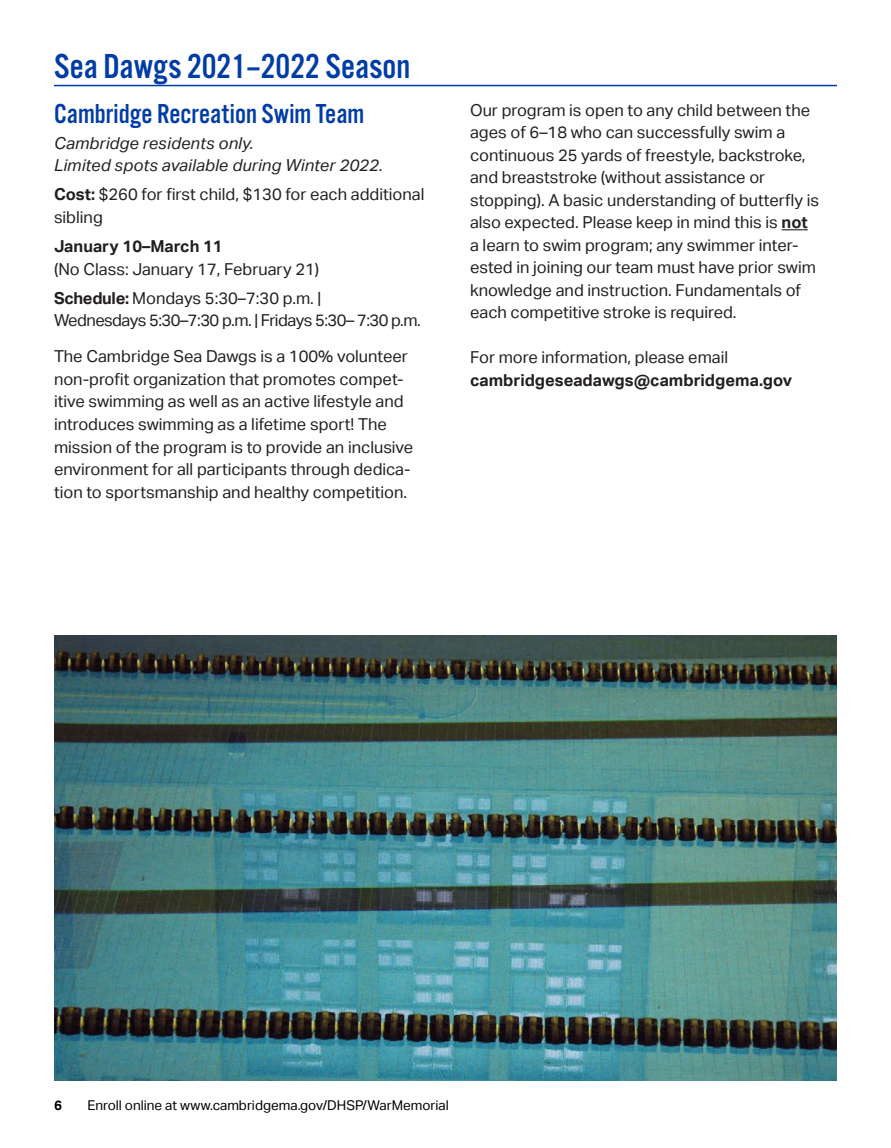
<style>
.page{position:relative;width:891px;height:1148px;background:#fff}
.page>*{position:absolute;margin:0;border:0;box-sizing:border-box;transform-origin:0 0}
.Contents_Subtitle{font:36px "Alternate Got No 3 D";color:#003ca6}
.Program_Title{font:28.5px "Alternate Got No 3 D";color:#003ca6}
.Body_-_1st{font:16.5px/22.5px "Aktiv Grotesk";color:#231f20}
.Spaced_Body{font:16.5px/22.5px "Aktiv Grotesk";color:#231f20}
.Body_-_1st-2{font:700 16.5px/22.5px "Aktiv Grotesk";color:#231f20}
.Body_-_1st-3{font:italic 16.5px "Aktiv Grotesk";letter-spacing:.01em;color:#231f20}
.Body_-_1st-4{font:16.5px "Aktiv Grotesk";letter-spacing:-.03em;color:#231f20}
.Spaced_Body-2{font:700 16.5px "Aktiv Grotesk";color:#231f20}
.t1{font:13.5px "Aktiv Grotesk";color:#000}
.t2{font:700 13.5px "Aktiv Grotesk";color:#000}
.s1{font-weight:700}
.s2{font-weight:400}
</style>
<div class="page">
<hr style="left:54px;top:85px;width:783px;height:1px;background:#003ca6">
<svg style="left:782px;top:229px;width:26px;height:1px"></svg>
<img style="left:54px;top:635px;width:783px;height:445px">
<p class="Contents_Subtitle" style="left:54px;top:47px;width:358px">Sea Dawgs 2021–2022 Season</p>
<p class="Program_Title" style="left:54px;top:98px;width:312px">Cambridge Recreation Swim Team</p>
<p class="Body_-_1st-3" style="left:54px;top:133px;width:201px">Cambridge residents only.</p>
<p class="Body_-_1st-3" style="left:54px;top:156px;width:330px">Limited spots available during Winter 2022.</p>
<p class="Spaced_Body" style="left:54px;top:183px;width:372px"><span class="s1">Cost:</span> $260 for first child, $130 for each additional sibling</p>
<p class="Spaced_Body-2" style="left:54px;top:237px;width:170px">January 10–March 11</p>
<p class="Body_-_1st" style="left:54px;top:258px;width:267px">(No Class: January 17, February 21)</p>
<p class="Spaced_Body" style="left:54px;top:287px;width:269px"><span class="s1">Schedule:</span> Mondays 5:30–7:30 p.m. |</p>
<p class="Body_-_1st-4" style="left:54px;top:311px;width:368px">Wednesdays 5:30–7:30 p.m. | Fridays 5:30– 7:30 p.m.</p>
<p class="Spaced_Body" style="left:54px;top:345px;width:361px">The Cambridge Sea Dawgs is a 100% volunteer non-profit organization that promotes compet&shy;itive swimming as well as an active lifestyle and introduces swimming as a lifetime sport! The mission of the program is to provide an inclusive environment for all participants through dedica&shy;tion to sportsmanship and healthy competition.</p>
<p class="Body_-_1st" style="left:470px;top:99px;width:351px">Our program is open to any child between the ages of 6–18 who can successfully swim a continuous 25 yards of freestyle, backstroke, and breaststroke (without assistance or stopping). A basic understanding of butterfly is also expected. Please keep in mind this is <span class="s1">not </span>a learn to swim program; any swimmer inter&shy;ested in joining our team must have prior swim knowledge and instruction. Fundamentals of each competitive stroke is required.</p>
<p class="Body_-_1st-2" style="left:470px;top:346px;width:323px"><span class="s2">For more information, please email </span>cambridgeseadawgs@cambridgema.gov</p>
<p class="t2" style="left:54px;top:1097px;width:9px">6</p>
<p class="t1" style="left:87px;top:1097px;width:363px">Enroll online at www.cambridgema.gov/DHSP/WarMemorial</p>
</div>
